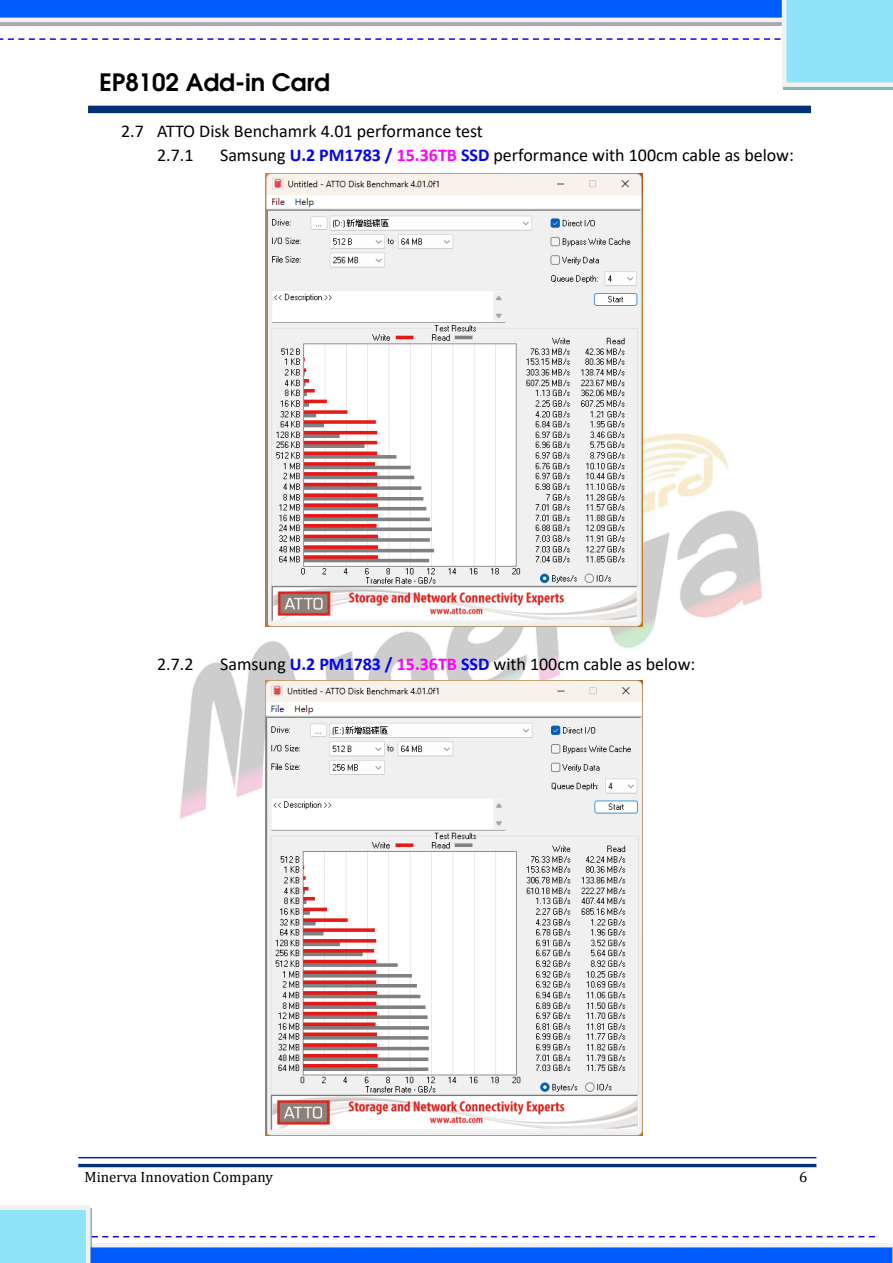
<style>
.page{position:relative;width:893px;height:1263px;background:#fff}
.page>*{position:absolute;margin:0;border:0;box-sizing:border-box;transform-origin:0 0}
.t1{font:600 24px "Avant Garde";color:#000}
.t2{font:18px/24px "Calibri";color:#000}
.t3{font:15px "Cambria";color:#000}
.s1{font-weight:700;color:#00f}
.s2{font-weight:700;color:#f0f}
</style>
<div class="page">
<div style="left:88px;top:106px;width:723px;height:7px;background:#003177"></div>
<img style="left:180px;top:433px;width:582px;height:649px">
<hr style="left:78px;top:1164px;width:738px;height:3px;background:#003177">
<hr style="left:78px;top:1157px;width:738px;height:1px;background:#003177">
<svg style="left:0;top:1206px;width:892px;height:57px"></svg>
<div style="left:783px;top:0;width:109px;height:90px;background:#7fb7c2"></div>
<svg style="left:0;top:0;width:892px;height:87px"></svg>
<img style="left:265px;top:173px;width:378px;height:454px">
<img style="left:265px;top:681px;width:377px;height:454px">
<h1 class="t1" style="left:99px;top:67px;width:232px">EP8102 Add-in Card</h1>
<p class="t2" style="left:157px;top:119px;width:327px;text-indent:-36px">2.7 ATTO Disk Benchamrk 4.01 performance test<br>2.7.1</p>
<p class="t2" style="left:220px;top:143px;width:575px">Samsung <span class="s1">U.2 PM1783 /</span> <span class="s2">15.36TB</span> <span class="s1">SSD</span> performance with 100cm cable as below:</p>
<p class="t2" style="left:157px;top:652px;width:38px">2.7.2</p>
<p class="t2" style="left:220px;top:652px;width:477px">Samsung <span class="s1">U.2 PM1783 /</span> <span class="s2">15.36TB</span> <span class="s1">SSD</span> with 100cm cable as below:</p>
<p class="t3" style="left:85px;top:1168px;width:190px">Minerva Innovation Company</p>
<p class="t3" style="left:799px;top:1168px;width:10px">6</p>
</div>
